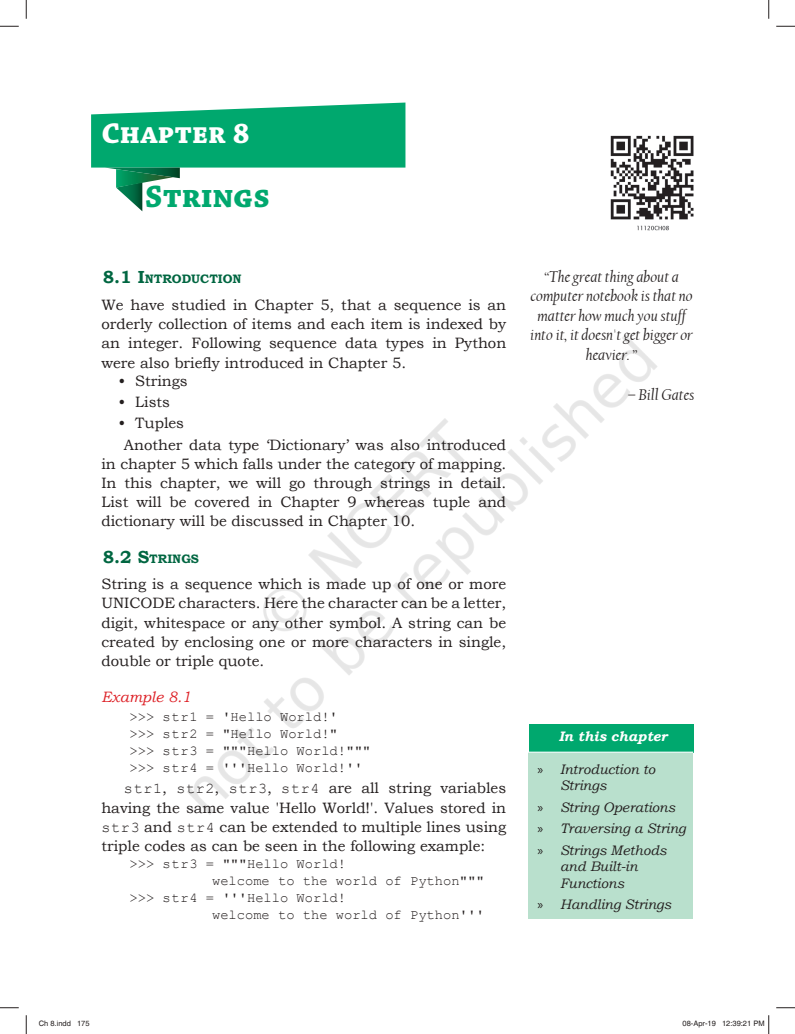
<style>
.page{position:relative;width:795px;height:1034px;background:#fff}
.page>*{position:absolute;margin:0;border:0;box-sizing:border-box;transform-origin:0 0}
.t1{font:700 32.5px "Chaparral Pro";color:#00a86e}
.t2{font:700 30px "Chaparral Pro";color:#fff}
.t3{font:italic 16.25px/19.5px "Californian FB";color:#241f1f;text-align:center}
.t4{font:15px/19.1px "Bookman Old Style";color:#241f1f;text-align:justify}
.t5{font:italic 15px "Bookman Old Style";color:#dd2127}
.t6{font:13.75px/16.9px "Courier New";color:#241f1f}
.t7{font:italic 13.75px/16.5px "Bookman Old Style";color:#241f1f}
.t8{font:italic 700 13.75px "Bookman Old Style";color:#fff}
.t9{font:700 12.25px "Bookman Old Style";color:#006641}
.t10{font:7.5px "Helvetica";color:#241f1f}
.s1{font-size:17.5px}
.s2{font-family:"Courier New"}
.s3{font-size:15px}
.s4{font-family:"Myriad Pro";font-style:normal}
</style>
<div class="page">
<svg style="left:0;top:25px;width:19px;height:2px"></svg>
<svg style="left:776px;top:25px;width:19px;height:2px"></svg>
<svg style="left:0;top:1007px;width:19px;height:1px"></svg>
<svg style="left:776px;top:1007px;width:19px;height:1px"></svg>
<svg style="left:769px;top:0;width:1px;height:19px"></svg>
<svg style="left:769px;top:1015px;width:1px;height:18px"></svg>
<img style="left:25px;top:0;width:744px;height:1033px">
<img style="left:104px;top:273px;width:568px;height:569px">
<h2 class="t2" style="left:101px;top:116px;width:150px">Chapter 8</h2>
<h1 class="t1" style="left:145px;top:177px;width:126px">Strings</h1>
<p class="t9" style="left:103px;top:270px;width:141px"><span class="s1">8.1 I</span>NTRODUCTION</p>
<p class="t4" style="left:101px;top:295px;width:406px">We have studied in Chapter 5, that a sequence is an orderly collection of items and each item is indexed by an integer. Following sequence data types in Python were also briefly introduced in Chapter 5.</p>
<p class="t4" style="left:118px;top:371px;width:71px">• Strings</p>
<p class="t4" style="left:118px;top:392px;width:53px">• Lists</p>
<p class="t4" style="left:124px;top:412px;width:384px;line-height:21.6px;text-indent:-6px">• Tuples<br>Another data type ‘Dictionary’ was also introduced</p>
<p class="t4" style="left:101px;top:454px;width:406px">in chapter 5 which falls under the category of mapping.<br>In this chapter, we will go through strings in detail.<br>List will be covered in Chapter 9 whereas tuple and dictionary will be discussed in Chapter 10.</p>
<p class="t9" style="left:103px;top:549px;width:97px"><span class="s1">8.2 S</span>TRINGS</p>
<p class="t4" style="left:101px;top:574px;width:406px">String is a sequence which is made up of one or more UNICODE characters. Here the character can be a letter, digit, whitespace or any other symbol. A string can be created by enclosing one or more characters in single, double or triple quote.</p>
<p class="t5" style="left:101px;top:686px;width:91px">Example 8.1</p>
<p class="t6" style="left:130px;top:707px;width:243px">&gt;&gt;&gt; str1 = 'Hello World!'<br>&gt;&gt;&gt; str2 = "Hello World!"<br>&gt;&gt;&gt; str3 = """Hello World!""" &gt;&gt;&gt; str4 = '''Hello World!''</p>
<p class="t4" style="left:101px;top:778px;width:406px;text-indent:23px"><span class="s2">str1</span>, <span class="s2">str2</span>, <span class="s2">str3</span>, <span class="s2">str4</span> are all string variables having the same value 'Hello World!'. Values stored in <span class="s2">str3</span> and <span class="s2">str4</span> can be extended to multiple lines using triple codes as can be seen in the following example:</p>
<p class="t6" style="left:130px;top:854px;width:218px">&gt;&gt;&gt; str3 = """Hello World!</p>
<p class="t6" style="left:212px;top:871px;width:274px">welcome to the world of Python"""</p>
<p class="t6" style="left:130px;top:888px;width:218px">&gt;&gt;&gt; str4 = '''Hello World!</p>
<p class="t6" style="left:212px;top:905px;width:274px">welcome to the world of Python'''</p>
<p class="t3" style="left:530px;top:267px;width:164px"><span class="s3">“</span>The great thing about a computer notebook is that no matter how much you stuff into it, it doesn't get bigger or heavier. <span class="s3">”</span></p>
<p class="t3" style="left:628px;top:385px;width:68px">– Bill Gates</p>
<p class="t8" style="left:559px;top:725px;width:110px">In this chapter</p>
<p class="t7" style="left:560px;top:760px;width:97px;text-indent:-22px"><span class="s4">»</span> Introduction to<br>Strings</p>
<p class="t7" style="left:538px;top:796px;width:150px;line-height:21.5px"><span class="s4">»</span> String Operations<br><span class="s4">»</span> Traversing a String <span class="s4">»</span> Strings Methods</p>
<p class="t7" style="left:560px;top:858px;width:79px">and Built-in<br>Functions</p>
<p class="t7" style="left:538px;top:896px;width:135px"><span class="s4">»</span> Handling Strings</p>
<p class="t10" style="left:39px;top:1019px;width:52px">Ch 8.indd 175</p>
<p class="t10" style="left:682px;top:1019px;width:84px">08-Apr-19 12:39:21 PM</p>
</div>
